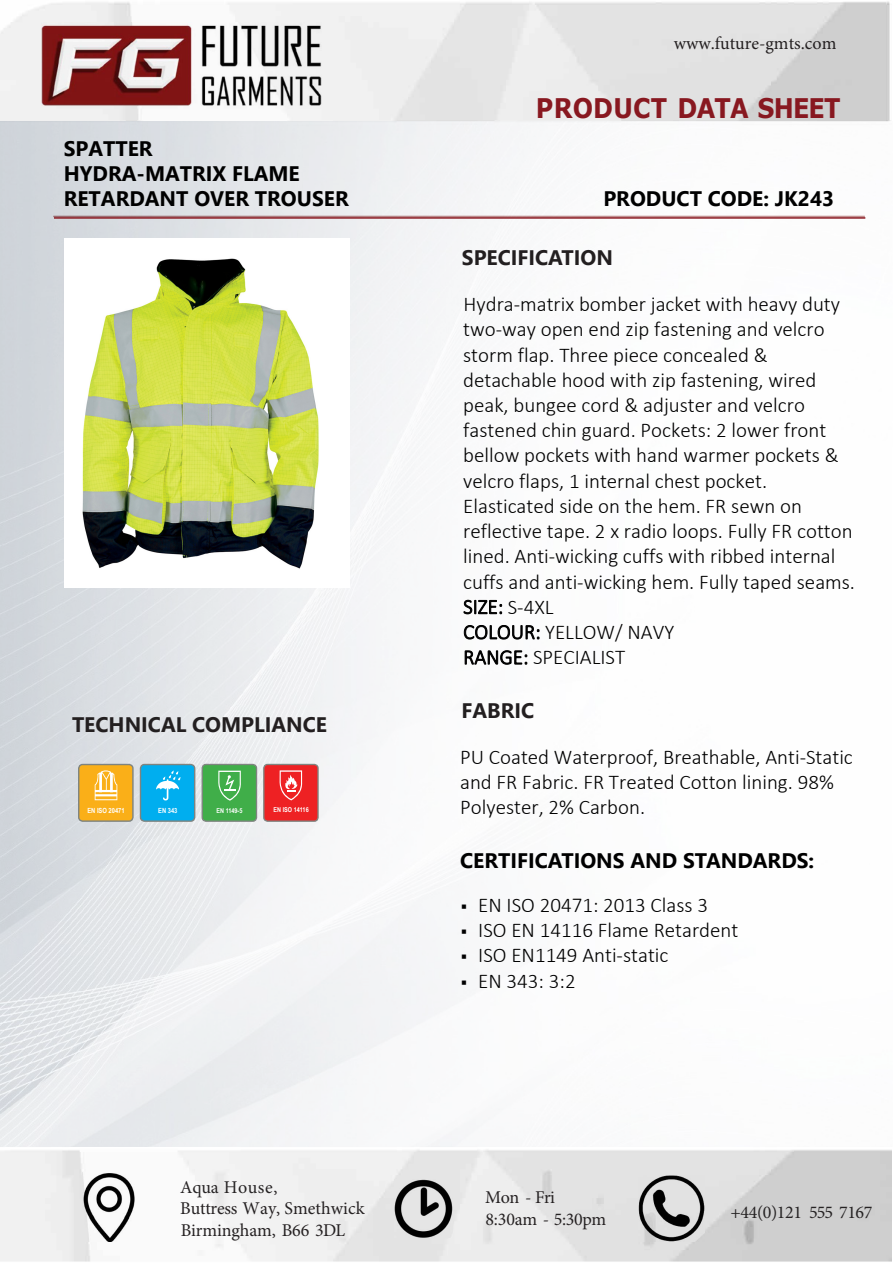
<style>
.page{position:relative;width:893px;height:1263px;background:#fff}
.page>*{position:absolute;margin:0;border:0;box-sizing:border-box;transform-origin:0 0}
.t1{font:700 27px "Verdana";letter-spacing:-.035em;color:#881820;scale:.89 1}
.t2{font:300 21px/25.2px "Calibri";color:#000}
.t3{font:700 21px/25.2px "Segoe UI";color:#000}
.t4{font:700 21px "Segoe UI";color:#231f20}
.t5{font:700 21px "Segoe UI";color:#000}
.t6{font:700 21px "Segoe UI";color:#231f20}
.t7{font:18px/21.8px "Minion Pro";letter-spacing:-.005em;color:#252122}
.t8{font:18px "Minion Pro";color:#231f20}
.t9{font:18px "Minion Pro";letter-spacing:-.025em;color:#262324}
.t10{font:700 7.05px "Arial Narrow";color:#fff}
.t11{font:700 6.75px "Arial Narrow";color:#fff}
.s1{color:#262324}
.s2{font-style:inherit}
.s3{font-family:"Acumin Pro";font-weight:400}
</style>
<div class="page">
<img style="left:0;top:1px;width:892px;height:1261px">
<img style="left:42px;top:22px;width:279px;height:84px">
<img style="left:82px;top:1173px;width:53px;height:69px">
<img style="left:395px;top:1180px;width:57px;height:57px">
<img style="left:638px;top:1175px;width:66px;height:67px">
<img style="left:0;top:122px;width:892px;height:1024px">
<hr style="left:54px;top:217px;width:811px;height:2px;background:#8a1820">
<div style="left:264px;top:764px;width:54px;height:57px;background:#ee2123;border-radius:4px"></div>
<div style="left:263px;top:764px;width:56px;height:58px;border:1px solid #7f8480;border-radius:4px"></div>
<svg style="left:280px;top:770px;width:22px;height:30px"></svg>
<div style="left:79px;top:764px;width:54px;height:57px;background:#faaf18;border-radius:4px"></div>
<div style="left:78px;top:764px;width:56px;height:58px;border:1px solid #7f8480;border-radius:4px"></div>
<svg style="left:95px;top:770px;width:22px;height:30px"></svg>
<div style="left:140px;top:764px;width:55px;height:57px;background:#00aeef;border-radius:4px"></div>
<div style="left:140px;top:764px;width:55px;height:58px;border:1px solid #7f8480;border-radius:4px"></div>
<svg style="left:156px;top:770px;width:24px;height:30px"></svg>
<div style="left:202px;top:764px;width:54px;height:57px;background:#40ae49;border-radius:4px"></div>
<div style="left:202px;top:764px;width:55px;height:58px;border:1px solid #7f8480;border-radius:4px"></div>
<svg style="left:218px;top:771px;width:23px;height:30px"></svg>
<img style="left:65px;top:238px;width:285px;height:349px">
<p class="t3" style="left:64px;top:134px;width:286px">SPATTER<br>HYDRA-MATRIX FLAME<br>RETARDANT OVER TROUSER</p>
<p class="t4" style="left:72px;top:704px;width:257px">TECHNICAL COMPLIANCE</p>
<p class="t10" style="left:87px;top:805px;width:39px">EN ISO 20471</p>
<p class="t10" style="left:158px;top:805px;width:21px">EN 343</p>
<p class="t11" style="left:217px;top:805px;width:27px">EN 1149-5</p>
<p class="t11" style="left:274px;top:805px;width:37px">EN ISO 14116</p>
<p class="t7" style="left:180px;top:1176px;width:186px"><span class="s1">Aqua House,<br></span>Buttress Way, Smethwick<br>Birmingham, B66 3DL</p>
<p class="t8" style="left:674px;top:31px;width:164px">www.future-gmts.com</p>
<p class="t1" style="left:536px;top:89px;width:344px">PRODUCT DATA SHEET</p>
<p class="t5" style="left:603px;top:179px;width:232px">PRODUCT CODE: JK24<span class="s2">3</span></p>
<p class="t4" style="left:462px;top:238px;width:153px">SPECIFICATION</p>
<p class="t2" style="left:463px;top:291px;width:393px">Hydra-matrix bomber jacket with heavy duty two-way open end zip fastening and velcro storm flap. Three piece concealed &amp; detachable hood with zip fastening, wired peak, bungee cord &amp; adjuster and velcro fastened chin guard. Pockets: 2 lower front bellow pockets with hand warmer pockets &amp; velcro flaps, 1 internal chest pocket.<br>Elasticated side on the hem. FR sewn on reflective tape. 2 x radio loops. Fully FR cotton lined. Anti-wicking cuffs with ribbed internal cuffs and anti-wicking hem. Fully taped seams.<br>SIZE: S-4XL<br>COLOUR: YELLOW/ NAVY<br>RANGE: SPECIALIST</p>
<p class="t6" style="left:461px;top:690px;width:74px">FABRIC</p>
<p class="t2" style="left:460px;top:744px;width:394px">PU Coated Waterproof, Breathable, Anti-Static and FR Fabric. FR Treated Cotton lining. 98%<br>Polyester, 2% Carbon.</p>
<p class="t3" style="left:460px;top:846px;width:356px">CERTIFICATIONS AND STANDARDS:</p>
<p class="t2" style="left:460px;top:892px;width:249px"><span class="s3">•</span> EN ISO 20471: 2013 Class 3</p>
<p class="t2" style="left:460px;top:917px;width:280px"><span class="s3">•</span> ISO EN 14116 Flame Retardent</p>
<p class="t2" style="left:460px;top:942px;width:210px"><span class="s3">•</span> ISO EN1149 Anti-static</p>
<p class="t2" style="left:460px;top:968px;width:117px"><span class="s3">•</span> EN 343: 3:2</p>
<p class="t7" style="left:485px;top:1186px;width:123px">Mon - Fri<br>8:30am - 5:30pm</p>
<p class="t9" style="left:731px;top:1200px;width:143px">+44(0)121 555 7167</p>
</div>
